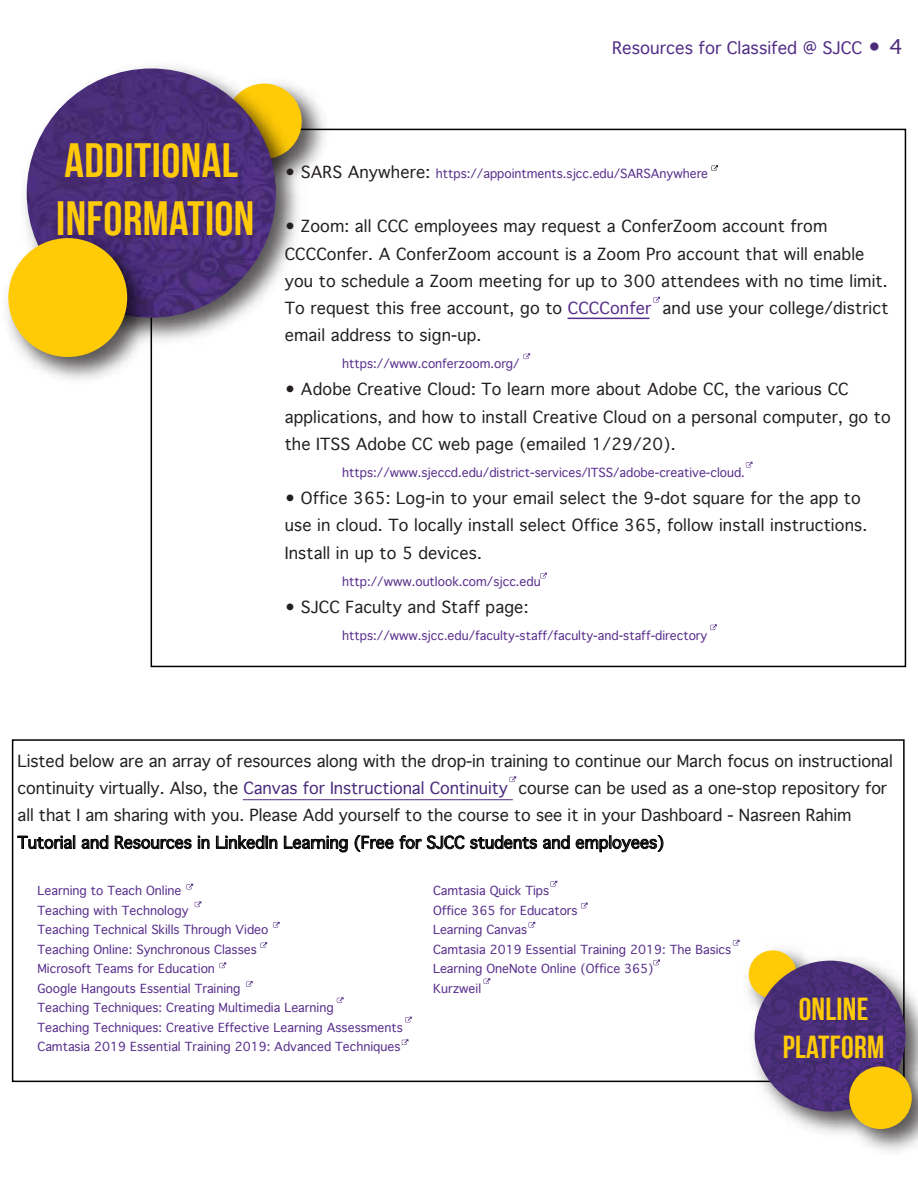
<style>
.page{position:relative;width:918px;height:1188px;background:#fff}
.page>*{position:absolute;margin:0;border:0;box-sizing:border-box;transform-origin:0 0}
.t1{font:48px/57.6px "Bebas Neue";letter-spacing:.01em;color:#ffca06}
.t2{font:31.8px/38.1px "Bebas Neue";letter-spacing:.01em;color:#ffca06;text-align:center}
.t3{font:16.5px "Geneva";color:#532d87}
.t4{font:16.05px/27.2px "Geneva";letter-spacing:.01em;color:#231f20}
.t5{font:12px/19.5px "Geneva";color:#572d8b}
.s1{font-size:19.5px;color:#4d2b7b}
.s2{font-size:16.05px;color:#231f20}
.s3{color:#572d8b}
.s4{color:#4b2b7d}
</style>
<div class="page">
<svg style="left:150px;top:128px;width:757px;height:540px"></svg>
<img style="left:25px;top:66px;width:353px;height:291px">
<img style="left:27px;top:68px;width:249px;height:250px;border-radius:125px">
<img style="left:7px;top:225px;width:154px;height:165px">
<div style="left:8px;top:238px;width:119px;height:119px;background:#ffca06;border-radius:50%"></div>
<svg style="left:711px;top:165px;width:7px;height:6px"></svg>
<svg style="left:540px;top:573px;width:7px;height:5px"></svg>
<svg style="left:710px;top:624px;width:7px;height:6px"></svg>
<svg style="left:523px;top:353px;width:7px;height:6px"></svg>
<svg style="left:746px;top:462px;width:7px;height:5px"></svg>
<svg style="left:653px;top:297px;width:7px;height:6px"></svg>
<hr style="left:568px;top:318px;width:81px;height:1px;background:#562d8b">
<svg style="left:484px;top:978px;width:6px;height:6px"></svg>
<svg style="left:529px;top:922px;width:6px;height:6px"></svg>
<svg style="left:581px;top:903px;width:7px;height:5px"></svg>
<svg style="left:551px;top:881px;width:6px;height:6px"></svg>
<svg style="left:402px;top:1039px;width:6px;height:6px"></svg>
<svg style="left:405px;top:1017px;width:7px;height:5px"></svg>
<svg style="left:337px;top:997px;width:7px;height:6px"></svg>
<svg style="left:246px;top:981px;width:7px;height:6px"></svg>
<svg style="left:219px;top:962px;width:7px;height:6px"></svg>
<svg style="left:260px;top:942px;width:7px;height:6px"></svg>
<svg style="left:273px;top:922px;width:7px;height:6px"></svg>
<svg style="left:195px;top:901px;width:6px;height:6px"></svg>
<svg style="left:186px;top:884px;width:7px;height:5px"></svg>
<svg style="left:509px;top:776px;width:7px;height:6px"></svg>
<div style="left:12px;top:739px;width:893px;height:343px;border:2px solid #000"></div>
<svg style="left:17px;top:835px;width:58px;height:15px"></svg>
<svg style="left:81px;top:835px;width:28px;height:15px"></svg>
<svg style="left:115px;top:835px;width:77px;height:15px"></svg>
<svg style="left:198px;top:836px;width:12px;height:13px"></svg>
<svg style="left:216px;top:835px;width:62px;height:15px"></svg>
<svg style="left:284px;top:836px;width:64px;height:17px"></svg>
<svg style="left:354px;top:835px;width:183px;height:17px"></svg>
<svg style="left:543px;top:835px;width:27px;height:15px"></svg>
<svg style="left:576px;top:835px;width:88px;height:18px"></svg>
<hr style="left:243px;top:799px;width:270px;height:1px;background:#4f2b7e">
<img style="left:654px;top:944px;width:264px;height:189px">
<img style="left:755px;top:961px;width:151px;height:151px;border-radius:75px">
<img style="left:837px;top:1053px;width:81px;height:98px">
<div style="left:849px;top:1066px;width:63px;height:63px;background:#ffca06;border-radius:50%"></div>
<p class="t3" style="left:612px;top:39px;width:292px">Resources for Classifed @ SJCC <span class="s1">• 4</span></p>
<h1 class="t1" style="left:56px;top:131px;width:200px">ADDITIONAL<br>INFORMATION</h1>
<p class="t5" style="left:285px;top:164px;width:425px"><span class="s2">• SARS Anywhere:</span> https://appointments.sjcc.edu/SARSAnywhere</p>
<p class="t4" style="left:285px;top:213px;width:605px">• Zoom: all CCC employees may request a ConferZoom account from CCCConfer. A ConferZoom account is a Zoom Pro account that will enable you to schedule a Zoom meeting for up to 300 attendees with no time limit.<br>To request this free account, go to <span class="s3">CCCConfer</span> and use your college/district email address to sign-up.</p>
<p class="t5" style="left:342px;top:354px;width:179px">https://www.conferzoom.org/</p>
<p class="t4" style="left:285px;top:376px;width:608px">• Adobe Creative Cloud: To learn more about Adobe CC, the various CC applications, and how to install Creative Cloud on a personal computer, go to the ITSS Adobe CC web page (emailed 1/29/20).</p>
<p class="t5" style="left:342px;top:463px;width:404px">https://www.sjeccd.edu/district-services/ITSS/adobe-creative-cloud.</p>
<p class="t4" style="left:285px;top:485px;width:584px">• Office 365: Log-in to your email select the 9-dot square for the app to use in cloud. To locally install select Office 365, follow install instructions.<br>Install in up to 5 devices.</p>
<p class="t5" style="left:342px;top:572px;width:200px">http://www.outlook.com/sjcc.edu</p>
<p class="t4" style="left:285px;top:594px;width:245px">• SJCC Faculty and Staff page:</p>
<p class="t5" style="left:342px;top:626px;width:367px">https://www.sjcc.edu/faculty-staff/faculty-and-staff-directory</p>
<p class="t4" style="left:18px;top:748px;width:877px">Listed below are an array of resources along with the drop-in training to continue our March focus on instructional continuity virtually. Also, the <span class="s4">Canvas for Instructional Continuity</span> course can be used as a one-stop repository for all that I am sharing with you. Please Add yourself to the course to see it in your Dashboard - Nasreen Rahim Tutorial and Resources in LinkedIn Learning (Free for SJCC students and employees)</p>
<p class="t5" style="left:38px;top:881px;width:367px">Learning to Teach Online<br>Teaching with Technology<br>Teaching Technical Skills Through Video<br>Teaching Online: Synchronous Classes<br>Microsoft Teams for Education<br>Google Hangouts Essential Training<br>Teaching Techniques: Creating Multimedia Learning<br>Teaching Techniques: Creative Effective Learning Assessments Camtasia 2019 Essential Training 2019: Advanced Techniques</p>
<p class="t5" style="left:433px;top:882px;width:300px">Camtasia Quick Tips<br>Office 365 for Educators<br>Learning Canvas<br>Camtasia 2019 Essential Training 2019: The Basics<br>Learning OneNote Online (Office 365)<br>Kurzweil</p>
<h2 class="t2" style="left:783px;top:990px;width:103px">ONLINE<br>PLATFORM</h2>
</div>
